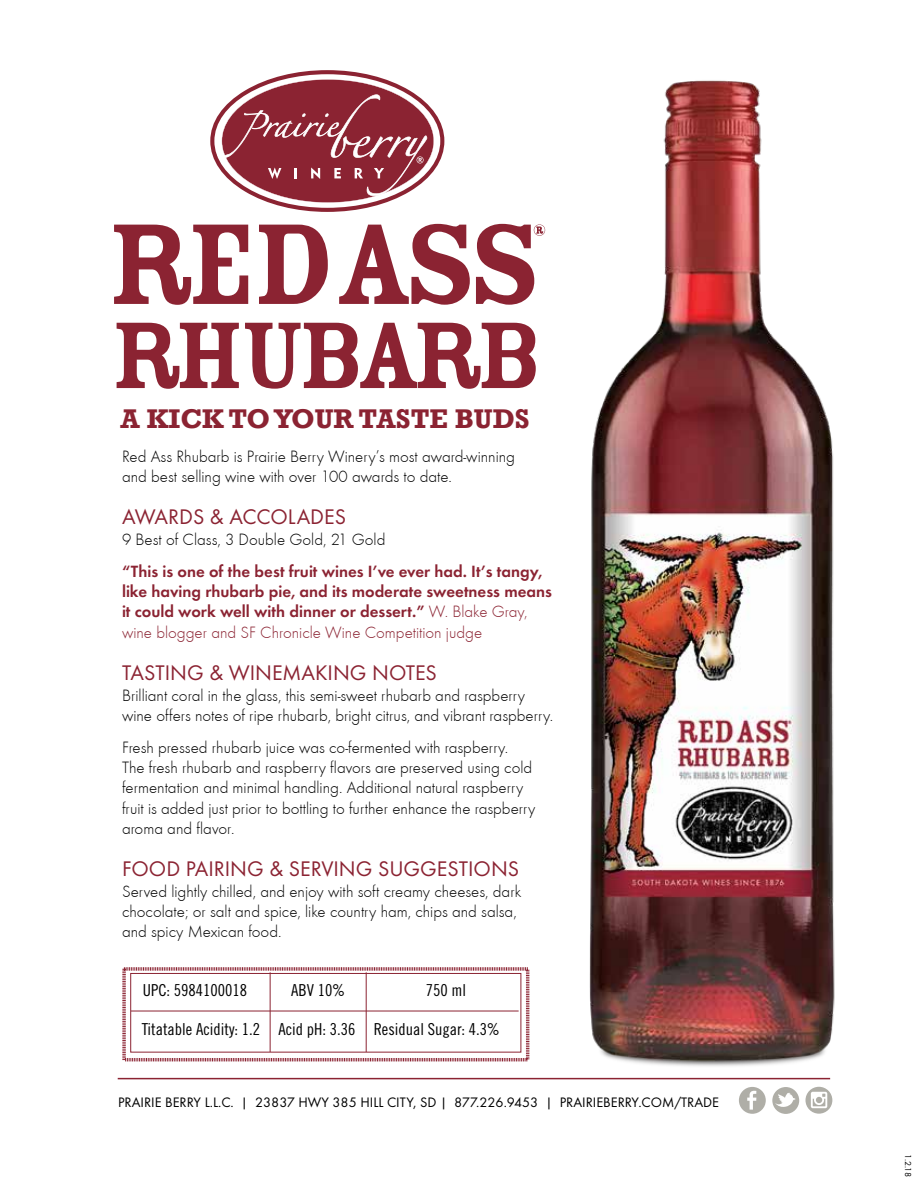
<style>
.page{position:relative;width:918px;height:1188px;background:#fff}
.page>*{position:absolute;margin:0;border:0;box-sizing:border-box;transform-origin:0 0}
.t1{font:700 27.75px "Rockwell";color:#8b2332}
.t2{font:21.9px "Futura T";color:#8b2332}
.t3{font:16.95px/20.2px "Futura T Light";color:#000}
.t4{font:600 16.95px/20.2px "Futura T";color:#8b2332}
.t5{font:16.95px "Futura T Light";color:#8b2332}
.t6{font:16.5px "Trade Gothic Cond Eighteen";color:#000}
.t7{font:14.25px "Futura T";color:#000}
.t8{font:9px "Futura T";color:#000}
.s1{font-family:"Futura T Light";font-weight:400}
</style>
<div class="page">
<svg style="left:122px;top:967px;width:408px;height:95px"></svg>
<img style="left:589px;top:80px;width:246px;height:986px">
<svg style="left:117px;top:323px;width:419px;height:66px"></svg>
<svg style="left:114px;top:224px;width:431px;height:81px"></svg>
<svg style="left:210px;top:70px;width:234px;height:142px"></svg>
<div style="left:130px;top:973px;width:391px;height:80px;border:1px solid #8b2332"></div>
<hr style="left:131px;top:1011px;width:388px;height:1px;background:#8b2332">
<hr style="left:118px;top:1078px;width:712px;height:1px;background:#8b2332">
<svg style="left:772px;top:1087px;width:27px;height:27px"></svg>
<svg style="left:739px;top:1087px;width:27px;height:27px"></svg>
<svg style="left:805px;top:1087px;width:27px;height:27px"></svg>
<hr style="left:270px;top:972px;width:1px;height:80px;background:#8b2332">
<hr style="left:366px;top:972px;width:1px;height:80px;background:#8b2332">
<h1 class="t1" style="left:121px;top:402px;width:411px">A KICK TO YOUR TASTE BUDS</h1>
<p class="t3" style="left:122px;top:446px;width:395px">Red Ass Rhubarb is Prairie Berry Winery’s most award-winning and best selling wine with over 100 awards to date.</p>
<p class="t2" style="left:122px;top:504px;width:226px">AWARDS &amp; ACCOLADES</p>
<p class="t3" style="left:122px;top:529px;width:265px">9 Best of Class, 3 Double Gold, 21 Gold</p>
<p class="t4" style="left:122px;top:561px;width:431px">“This is one of the best fruit wines I’ve ever had. It’s tangy, like having rhubarb pie, and its moderate sweetness means it could work well with dinner or dessert.” <span class="s1">W. Blake Gray,</span></p>
<p class="t5" style="left:122px;top:623px;width:362px">wine blogger and SF Chronicle Wine Competition judge</p>
<p class="t2" style="left:122px;top:660px;width:316px">TASTING &amp; WINEMAKING NOTES</p>
<p class="t3" style="left:122px;top:685px;width:433px">Brilliant coral in the glass, this semi-sweet rhubarb and raspberry wine offers notes of ripe rhubarb, bright citrus, and vibrant raspberry.</p>
<p class="t3" style="left:122px;top:737px;width:415px">Fresh pressed rhubarb juice was co-fermented with raspberry.<br>The fresh rhubarb and raspberry flavors are preserved using cold fermentation and minimal handling. Additional natural raspberry fruit is added just prior to bottling to further enhance the raspberry aroma and flavor.</p>
<p class="t2" style="left:122px;top:856px;width:399px">FOOD PAIRING &amp; SERVING SUGGESTIONS</p>
<p class="t3" style="left:122px;top:881px;width:401px">Served lightly chilled, and enjoy with soft creamy cheeses, dark chocolate; or salt and spice, like country ham, chips and salsa, and spicy Mexican food.</p>
<p class="t6" style="left:143px;top:980px;width:106px">UPC: 5984100018</p>
<p class="t6" style="left:291px;top:980px;width:56px">ABV 10%</p>
<p class="t6" style="left:426px;top:980px;width:42px">750 ml</p>
<p class="t6" style="left:142px;top:1019px;width:360px">Titatable Acidity: 1.2 Acid pH: 3.36 Residual Sugar: 4.3%</p>
<p class="t7" style="left:118px;top:1094px;width:603px">PRAIRIE BERRY L.L.C. | 23837 HWY 385 HILL CITY, SD | 877.226.9453 | PRAIRIEBERRY.COM/TRADE</p>
<p class="t8" style="left:913px;top:1154px;width:24px;rotate:90deg">1.2.18</p>
</div>
